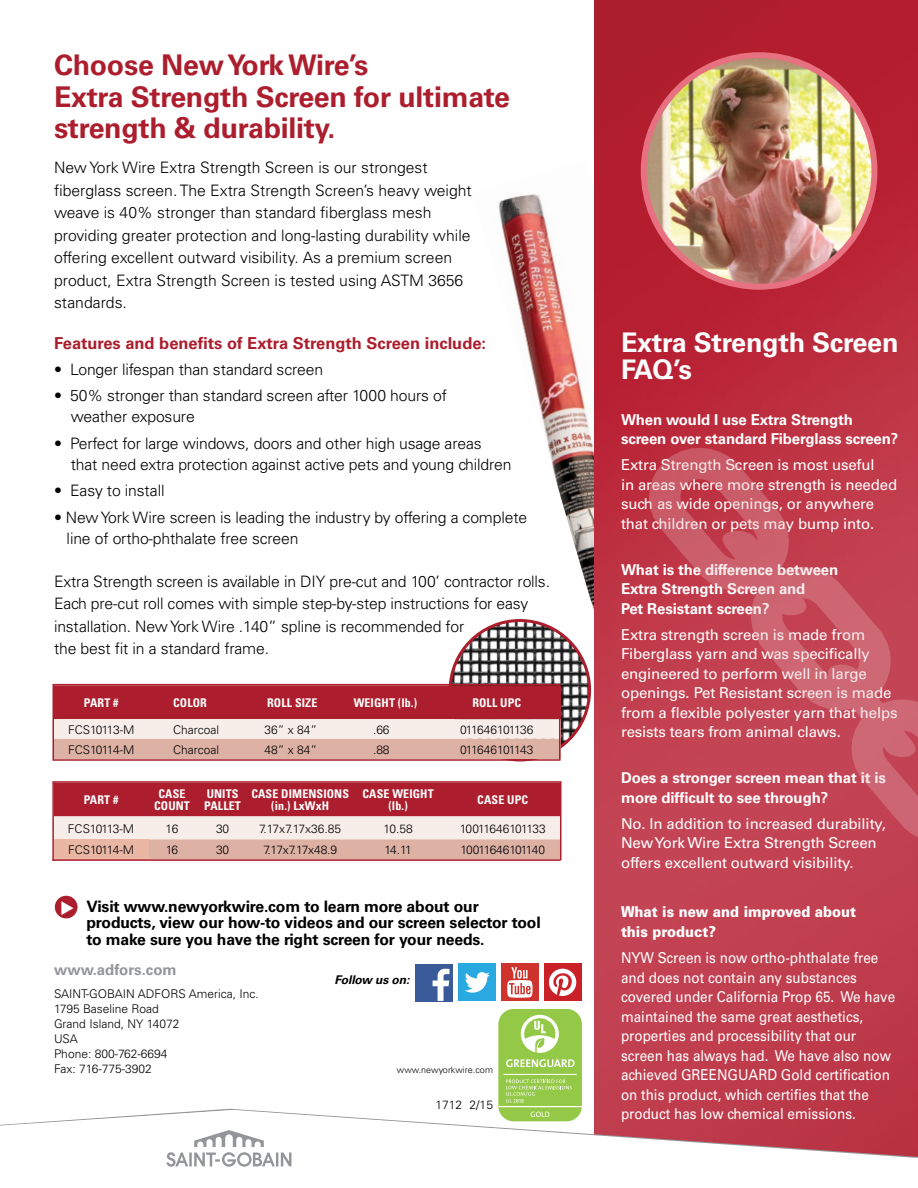
<style>
.page{position:relative;width:918px;height:1188px;background:#fff}
.page>*{position:absolute;margin:0;border:0;box-sizing:border-box;transform-origin:0 0}
.t1{font:700 28.5px/31.5px "Univers";letter-spacing:-.01em;color:#ac1e2d}
.t2{font:700 27px/27px "Univers";letter-spacing:-.01em;color:#fff}
.t3{font:700 16.5px "Univers";color:#ac1e2d}
.t4{font:300 15.75px/22.5px "Univers";letter-spacing:-.01em;color:#000}
.t5{font:700 15.75px/16.5px "Univers";letter-spacing:-.01em;color:#000}
.t6{font:15px/19.5px "Univers";letter-spacing:-.01em;color:#fff}
.t7{font:15px/19.5px "Univers";letter-spacing:-.01em;color:#fff;scale:.9 1}
.t8{font:700 15px/19.5px "Univers";letter-spacing:-.01em;color:#fff}
.t9{font:900 15px/19.5px "Univers";color:#fff;scale:.9 1}
.t10{font:700 15px "Univers";color:#939598}
.t11{font:300 12px/15px "Univers";color:#000}
.t12{font:700 condensed 12px/12px "Univers";letter-spacing:.01em;color:#fff;text-align:center}
.t13{font:300 12px "Univers";letter-spacing:-.05em;color:#000}
.t14{font:300 12px "Univers";letter-spacing:-.06em;color:#000}
.t15{font:italic 700 12px "Univers";letter-spacing:-.01em;color:#000}
.t16{font:300 9px "Univers";color:#000}
</style>
<div class="page">
<img style="left:472px;top:194px;width:122px;height:555px">
<img style="left:594px;top:0;width:324px;height:1108px">
<svg style="left:214px;top:1108px;width:704px;height:2px"></svg>
<svg style="left:0;top:1110px;width:918px;height:57px"></svg>
<div style="left:55px;top:896px;width:23px;height:22px;background:#ac1e2d;border-radius:50%"></div>
<svg style="left:166px;top:1130px;width:125px;height:37px"></svg>
<div style="left:544px;top:963px;width:38px;height:38px;background:#ca2128"></div>
<svg style="left:549px;top:969px;width:27px;height:27px"></svg>
<div style="left:501px;top:963px;width:38px;height:38px;background:#ce342d"></div>
<svg style="left:507px;top:967px;width:26px;height:31px"></svg>
<div style="left:458px;top:963px;width:38px;height:38px;background:#2aa9e0"></div>
<svg style="left:465px;top:972px;width:25px;height:21px"></svg>
<div style="left:416px;top:964px;width:37px;height:37px;background:#3a5a99"></div>
<svg style="left:433px;top:969px;width:16px;height:32px"></svg>
<img style="left:450px;top:621px;width:140px;height:139px;border-radius:70px">
<svg style="left:55px;top:784px;width:503px;height:74px;background:#cf8184"></svg>
<div style="left:54px;top:839px;width:94px;height:21px;background:#ebb7a5"></div>
<div style="left:52px;top:781px;width:509px;height:80px;border:2px solid #ac1e2d"></div>
<hr style="left:52px;top:859px;width:508px;height:2px;background:#ac1e2d">
<img style="left:644px;top:55px;width:230px;height:232px;border-radius:116px">
<div style="left:641px;top:52px;width:236px;height:238px;border:6px solid #e77181;border-radius:50%"></div>
<svg style="left:55px;top:687px;width:503px;height:71px;background:#ce7f81"></svg>
<div style="left:52px;top:684px;width:509px;height:77px;border:2px solid #ac1e2d"></div>
<svg style="left:619px;top:418px;width:299px;height:440px;background:#c24151"></svg>
<svg style="left:819px;top:660px;width:99px;height:102px;background:#c95a68"></svg>
<svg style="left:712px;top:526px;width:105px;height:94px;background:#c85462"></svg>
<div style="left:498px;top:1009px;width:84px;height:112px;background:#94c947;border-radius:15px"></div>
<hr style="left:499px;top:1106px;width:83px;height:1px;background:#fff">
<svg style="left:531px;top:1112px;width:18px;height:5px"></svg>
<svg style="left:521px;top:1015px;width:38px;height:38px"></svg>
<svg style="left:506px;top:1080px;width:66px;height:23px"></svg>
<hr style="left:503px;top:1074px;width:74px;height:1px;background:#fff">
<svg style="left:506px;top:1059px;width:69px;height:8px"></svg>
<h1 class="t1" style="left:54px;top:50px;width:458px">Choose New York Wire’s<br>Extra Strength Screen for ultimate strength &amp; durability.</h1>
<p class="t4" style="left:54px;top:156px;width:419px">New York Wire Extra Strength Screen is our strongest fiberglass screen. The Extra Strength Screen’s heavy weight weave is 40% stronger than standard fiberglass mesh providing greater protection and long-lasting durability while offering excellent outward visibility. As a premium screen product, Extra Strength Screen is tested using ASTM 3656 standards.</p>
<p class="t3" style="left:54px;top:333px;width:434px">Features and benefits of Extra Strength Screen include:</p>
<p class="t4" style="left:54px;top:358px;width:271px">• Longer lifespan than standard screen</p>
<p class="t4" style="left:71px;top:385px;width:378px;line-height:21px;text-indent:-17px">• 50% stronger than standard screen after 1000 hours of weather exposure</p>
<p class="t4" style="left:71px;top:433px;width:442px;line-height:21px;text-indent:-17px">• Perfect for large windows, doors and other high usage areas that need extra protection against active pets and young children</p>
<p class="t4" style="left:54px;top:479px;width:112px">• Easy to install</p>
<p class="t4" style="left:67px;top:507px;width:462px;line-height:21px;text-indent:-13px">• New York Wire screen is leading the industry by offering a complete line of ortho-phthalate free screen</p>
<p class="t4" style="left:54px;top:570px;width:498px">Extra Strength screen is available in DIY pre-cut and 100’ contractor rolls.<br>Each pre-cut roll comes with simple step-by-step instructions for easy installation. New York Wire .140” spline is recommended for<br>the best fit in a standard frame.</p>
<p class="t12" style="left:84px;top:697px;width:36px">PART #</p>
<p class="t12" style="left:173px;top:697px;width:35px">COLOR</p>
<p class="t12" style="left:267px;top:697px;width:52px">ROLL SIZE</p>
<p class="t12" style="left:354px;top:697px;width:65px">WEIGHT (lb.)</p>
<p class="t12" style="left:472px;top:697px;width:50px">ROLL UPC</p>
<p class="t13" style="left:68px;top:722px;width:68px">FCS10113-M</p>
<p class="t11" style="left:173px;top:722px;width:48px">Charcoal</p>
<p class="t11" style="left:265px;top:722px;width:54px">36” x 84”</p>
<p class="t11" style="left:373px;top:722px;width:18px">.66</p>
<p class="t13" style="left:460px;top:722px;width:75px">011646101136</p>
<p class="t13" style="left:68px;top:742px;width:68px">FCS10114-M</p>
<p class="t11" style="left:173px;top:742px;width:48px">Charcoal</p>
<p class="t11" style="left:265px;top:742px;width:54px">48” x 84”</p>
<p class="t11" style="left:373px;top:742px;width:18px">.88</p>
<p class="t13" style="left:460px;top:742px;width:75px">011646101143</p>
<p class="t12" style="left:84px;top:794px;width:36px">PART #</p>
<p class="t12" style="left:154px;top:788px;width:37px">CASE<br>COUNT</p>
<p class="t12" style="left:204px;top:788px;width:38px;text-align:left">UNITS<br>PALLET</p>
<p class="t12" style="left:251px;top:788px;width:99px">CASE DIMENSIONS (in.) LxWxH</p>
<p class="t12" style="left:363px;top:788px;width:73px">CASE WEIGHT (lb.)</p>
<p class="t12" style="left:477px;top:794px;width:52px">CASE UPC</p>
<p class="t13" style="left:68px;top:821px;width:68px">FCS10113-M</p>
<p class="t11" style="left:166px;top:821px;width:14px">16</p>
<p class="t11" style="left:216px;top:821px;width:15px">30</p>
<p class="t11" style="left:259px;top:821px;width:84px">7.17x7.17x36.85</p>
<p class="t11" style="left:384px;top:821px;width:31px">10.58</p>
<p class="t13" style="left:460px;top:821px;width:88px">10011646101133</p>
<p class="t13" style="left:68px;top:843px;width:68px">FCS10114-M</p>
<p class="t11" style="left:166px;top:843px;width:14px">16</p>
<p class="t11" style="left:216px;top:843px;width:15px">30</p>
<p class="t11" style="left:263px;top:843px;width:75px">7.17x7.17x48.9</p>
<p class="t11" style="left:384px;top:843px;width:29px">14.11</p>
<p class="t14" style="left:460px;top:843px;width:86px">10011646101140</p>
<p class="t5" style="left:87px;top:898px;width:456px">Visit www.newyorkwire.com to learn more about our products, view our how-to videos and our screen selector tool to make sure you have the right screen for your needs.</p>
<p class="t10" style="left:54px;top:961px;width:124px">www.adfors.com</p>
<p class="t11" style="left:54px;top:986px;width:206px">SAINT-GOBAIN ADFORS America, Inc.<br>1795 Baseline Road<br>Grand Island, NY 14072<br>USA<br>Phone: 800-762-6694<br>Fax: 716-775-3902</p>
<p class="t15" style="left:335px;top:973px;width:76px">Follow us on:</p>
<p class="t16" style="left:397px;top:1064px;width:98px">www.newyorkwire.com</p>
<p class="t11" style="left:436px;top:1097px;width:59px">1712 2/15</p>
<h2 class="t2" style="left:621px;top:329px;width:279px">Extra Strength Screen<br>FAQ’s</h2>
<p class="t8" style="left:621px;top:410px;width:279px">When would I use Extra Strength screen over standard Fiberglass screen?</p>
<p class="t6" style="left:621px;top:455px;width:278px">Extra Strength Screen is most useful<br>in areas where more strength is needed such as wide openings, or anywhere that children or pets may bump into.</p>
<p class="t8" style="left:621px;top:560px;width:219px">What is the difference between<br>Extra Strength Screen and<br>Pet Resistant screen?</p>
<p class="t6" style="left:621px;top:625px;width:278px">Extra strength screen is made from Fiberglass yarn and was specifically engineered to perform well in large openings. Pet Resistant screen is made from a flexible polyester yarn that helps resists tears from animal claws.</p>
<p class="t8" style="left:621px;top:768px;width:267px">Does a stronger screen mean that it is more difficult to see through?</p>
<p class="t6" style="left:621px;top:814px;width:267px">No. In addition to increased durability,<br>New York Wire Extra Strength Screen offers excellent outward visibility.</p>
<p class="t9" style="left:621px;top:902px;width:263px">What is new and improved about this product?</p>
<p class="t7" style="left:621px;top:948px;width:306px">NYW Screen is now ortho-phthalate free and does not contain any substances covered under California Prop 65. We have maintained the same great aesthetics, properties and processibility that our screen has always had. We have also now achieved GREENGUARD Gold certification on this product, which certifies that the product has low chemical emissions.</p>
</div>
